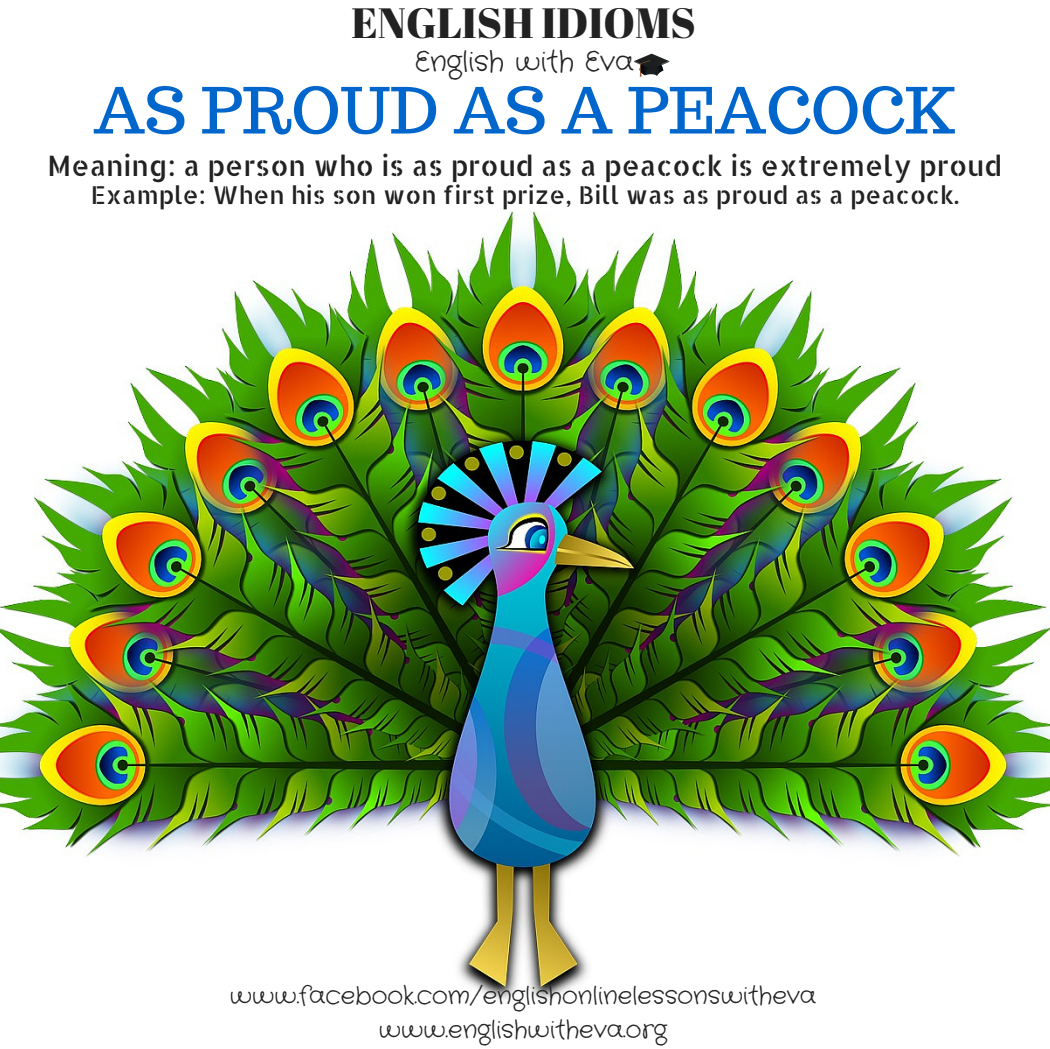
<style>
.page{position:relative;width:1050px;height:1049px;background:#fff}
.page>*{position:absolute;margin:0;border:0;box-sizing:border-box;transform-origin:0 0}
.t1{font:63.35px "Trocchi";color:#06c}
.t2{font:42.35px "Abril Fatface";color:#222}
.t3{font:28.18px "Allerta Stencil";color:#222}
.t4{font:28.18px "Crafty Girls";color:#222}
.t5{font:24.68px/34.1px "Crafty Girls";color:#222;text-align:center}
.t6{font:24.68px "Allerta Stencil";color:#222}
</style>
<div class="page">
<img style="left:0;top:211px;width:1050px;height:790px">
<svg style="left:634px;top:54px;width:35px;height:23px"></svg>
<h2 class="t2" style="left:352px;top:-7px;width:346px">ENGLISH IDIOMS</h2>
<p class="t4" style="left:415px;top:43px;width:220px">English with Eva</p>
<h1 class="t1" style="left:93px;top:69px;width:863px">AS PROUD AS A PEACOCK</h1>
<p class="t3" style="left:48px;top:146px;width:956px">Meaning: a person who is as proud as a peacock is extremely proud</p>
<p class="t6" style="left:91px;top:179px;width:870px">Example: When his son won first prize, Bill was as proud as a peacock.</p>
<p class="t5" style="left:230px;top:979px;width:588px">www.facebook.com/englishonlinelessonswitheva www.englishwitheva.org</p>
</div>
